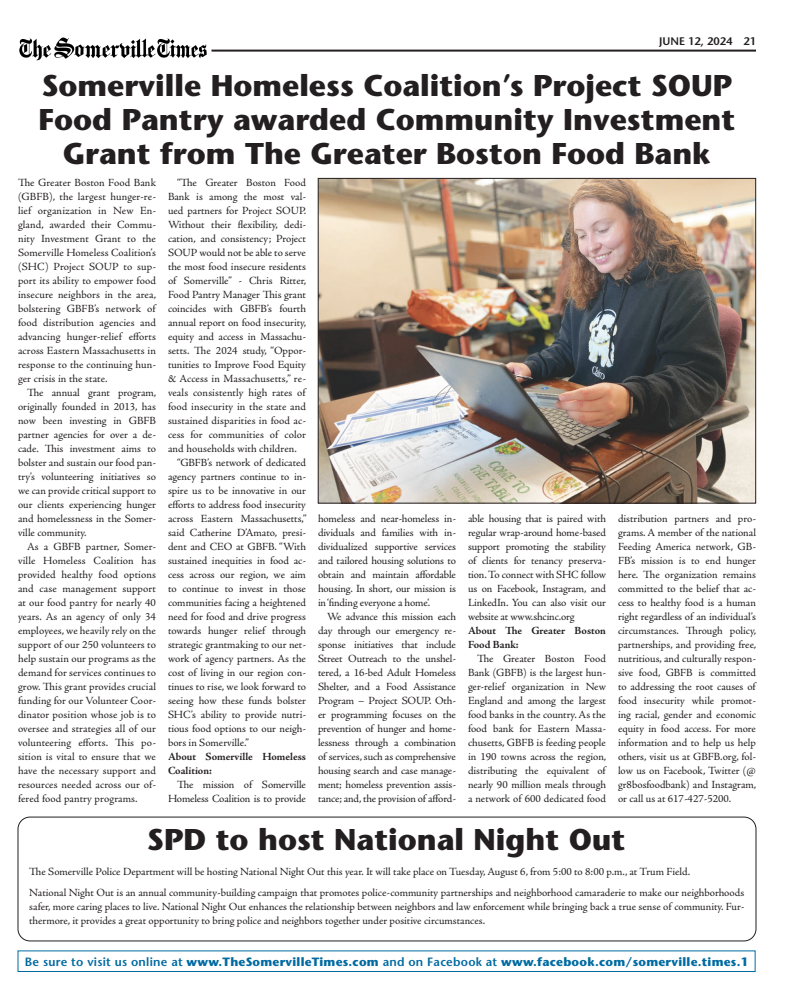
<style>
.page{position:relative;width:792px;height:1008px;background:#fff}
.page>*{position:absolute;margin:0;border:0;box-sizing:border-box;transform-origin:0 0}
.Headline{font:700 30px/34px "Stone Sans Std";color:#231f20;text-align:center}
.Comment{font:700 30px "Stone Sans Std";color:#231f20}
.t1{font:700 12px "Stone Sans Std";letter-spacing:.02em;color:#006ba1}
.Body{font:11px/14px "Adobe Jenson Pro";letter-spacing:-.005em;color:#231f20;text-align:justify}
.Body_No_Indent{font:11px/14px "Adobe Jenson Pro";color:#231f20;text-align:justify}
.Body_No_Indent-2{font:700 11px/14px "Adobe Jenson Pro";letter-spacing:-.005em;color:#231f20}
.Folio{font:600 11px "Stone Sans Std";color:#231f20}
.s1{color:#fff}
.s2{font-weight:600}
</style>
<div class="page">
<hr style="left:212px;top:50px;width:544px;height:2px;background:#231f20">
<img style="left:19px;top:37px;width:188px;height:24px">
<img style="left:320px;top:180px;width:434px;height:321px">
<div style="left:318px;top:178px;width:438px;height:325px;border:1px solid #231f20"></div>
<div style="left:18px;top:817px;width:738px;height:124px;border:1px solid #231f20;border-radius:12px"></div>
<div style="left:18px;top:950px;width:738px;height:22px;border:1px solid #006ba1"></div>
<p class="Folio" style="left:659px;top:34px;width:98px">JUNE 12, 2024<span class="s1">••</span>21</p>
<p class="Headline" style="left:39px;top:68px;width:698px">Somerville Homeless Coalition’s Project SOUP<br>Food Pantry awarded Community Investment<br>Grant from The Greater Boston Food Bank</p>
<p class="Body_No_Indent" style="left:18px;top:176px;width:140px">The Greater Boston Food Bank (GBFB), the largest hunger-re&shy;lief organization in New En&shy;gland, awarded their Commu&shy;nity Investment Grant to the Somerville Homeless Coalition’s (SHC) Project SOUP to sup&shy;port its ability to empower food insecure neighbors in the area, bolstering GBFB’s network of food distribution agencies and advancing hunger-relief efforts across Eastern Massachusetts in response to the continuing hun&shy;ger crisis in the state.</p>
<p class="Body" style="left:18px;top:386px;width:140px;text-indent:9px">The annual grant program, originally founded in 2013, has now been investing in GBFB partner agencies for over a de&shy;cade. This investment aims to bolster and sustain our food pan&shy;try’s volunteering initiatives so we can provide critical support to our clients experiencing hunger and homelessness in the Somer&shy;ville community.</p>
<p class="Body" style="left:18px;top:540px;width:140px;text-indent:9px">As a GBFB partner, Somer&shy;ville Homeless Coalition has provided healthy food options and case management support at our food pantry for nearly 40 years. As an agency of only 34 employees, we heavily rely on the support of our 250 volunteers to help sustain our programs as the demand for services continues to grow. This grant provides crucial funding for our Volunteer Coor&shy;dinator position whose job is to oversee and strategies all of our volunteering efforts. This po&shy;sition is vital to ensure that we have the necessary support and resources needed across our of&shy;fered food pantry programs.</p>
<p class="Body" style="left:168px;top:176px;width:140px;text-indent:9px">“The Greater Boston Food Bank is among the most val&shy;ued partners for Project SOUP.<br>Without their flexibility, dedi&shy;cation, and consistency; Project SOUP would not be able to serve the most food insecure residents of Somerville” - Chris Ritter, Food Pantry Manager This grant coincides with GBFB’s fourth annual report on food insecurity, equity and access in Massachu&shy;setts. The 2024 study, “Oppor&shy;tunities to Improve Food Equity &amp; Access in Massachusetts,” re&shy;veals consistently high rates of food insecurity in the state and sustained disparities in food ac&shy;cess for communities of color and households with children.</p>
<p class="Body" style="left:168px;top:456px;width:140px;text-indent:9px">“GBFB’s network of dedicated agency partners continue to in&shy;spire us to be innovative in our efforts to address food insecurity across Eastern Massachusetts,” said Catherine D’Amato, presi&shy;dent and CEO at GBFB. “With sustained inequities in food ac&shy;cess across our region, we aim to continue to invest in those communities facing a heightened need for food and drive progress towards hunger relief through strategic grantmaking to our net&shy;work of agency partners. As the cost of living in our region con&shy;tinues to rise, we look forward to seeing how these funds bolster SHC’s ability to provide nutri&shy;tious food options to our neigh&shy;bors in Somerville.”</p>
<p class="Body_No_Indent-2" style="left:168px;top:750px;width:140px">About Somerville Homeless<br>Coalition:</p>
<p class="Body" style="left:168px;top:778px;width:140px;text-align:right">The mission of Somerville<br>Homeless Coalition is to provide</p>
<p class="Body" style="left:318px;top:512px;width:140px">homeless and near-homeless in&shy;dividuals and families with in&shy;dividualized supportive services and tailored housing solutions to obtain and maintain affordable housing. In short, our mission is in ‘finding everyone a home‘.</p>
<p class="Body" style="left:318px;top:610px;width:140px;text-indent:9px">We advance this mission each day through our emergency re&shy;sponse initiatives that include Street Outreach to the unshel&shy;tered, a 16-bed Adult Homeless Shelter, and a Food Assistance Program – Project SOUP. Oth&shy;er programming focuses on the prevention of hunger and home&shy;lessness through a combination of services, such as comprehensive housing search and case manage&shy;ment; homeless prevention assis&shy;tance; and, the provision of afford-</p>
<p class="Body" style="left:468px;top:512px;width:140px">able housing that is paired with regular wrap-around home-based support promoting the stability of clients for tenancy preserva&shy;tion. To connect with SHC follow us on Facebook, Instagram, and LinkedIn. You can also visit our website at www.shcinc.org</p>
<p class="Body_No_Indent-2" style="left:468px;top:624px;width:139px">About The Greater Boston<br>Food Bank:</p>
<p class="Body" style="left:468px;top:652px;width:140px;text-indent:9px">The Greater Boston Food Bank (GBFB) is the largest hun&shy;ger-relief organization in New England and among the largest food banks in the country. As the food bank for Eastern Massa&shy;chusetts, GBFB is feeding people in 190 towns across the region, distributing the equivalent of nearly 90 million meals through a network of 600 dedicated food</p>
<p class="Body" style="left:618px;top:512px;width:140px">distribution partners and pro&shy;grams. A member of the national Feeding America network, GB-FB’s mission is to end hunger here. The organization remains committed to the belief that ac&shy;cess to healthy food is a human right regardless of an individual’s circumstances. Through policy, partnerships, and providing free, nutritious, and culturally respon&shy;sive food, GBFB is committed to addressing the root causes of food insecurity while promot&shy;ing racial, gender and economic equity in food access. For more information and to help us help others, visit us at GBFB.org, fol&shy;low us on Facebook, Twitter (@ gr8bosfoodbank) and Instagram, or call us at 617-427-5200.</p>
<p class="Comment" style="left:147px;top:822px;width:480px">SPD to host National Night Out</p>
<p class="Body_No_Indent" style="left:29px;top:864px;width:662px">The Somerville Police Department will be hosting National Night Out this year. It will take place on Tuesday, August 6, from 5:00 to 8:00 p.m., at Trum Field.</p>
<p class="Body_No_Indent" style="left:29px;top:885px;width:717px">National Night Out is an annual community-building campaign that promotes police-community partnerships and neighborhood camaraderie to make our neighborhoods safer, more caring places to live. National Night Out enhances the relationship between neighbors and law enforcement while bringing back a true sense of community. Fur&shy;thermore, it provides a great opportunity to bring police and neighbors together under positive circumstances.</p>
<p class="t1" style="left:25px;top:954px;width:725px"><span class="s2">Be sure to visit us online at</span> www.TheSomervilleTimes.com <span class="s2">and on Facebook at</span> www.facebook.com/somerville.times.1</p>
</div>
